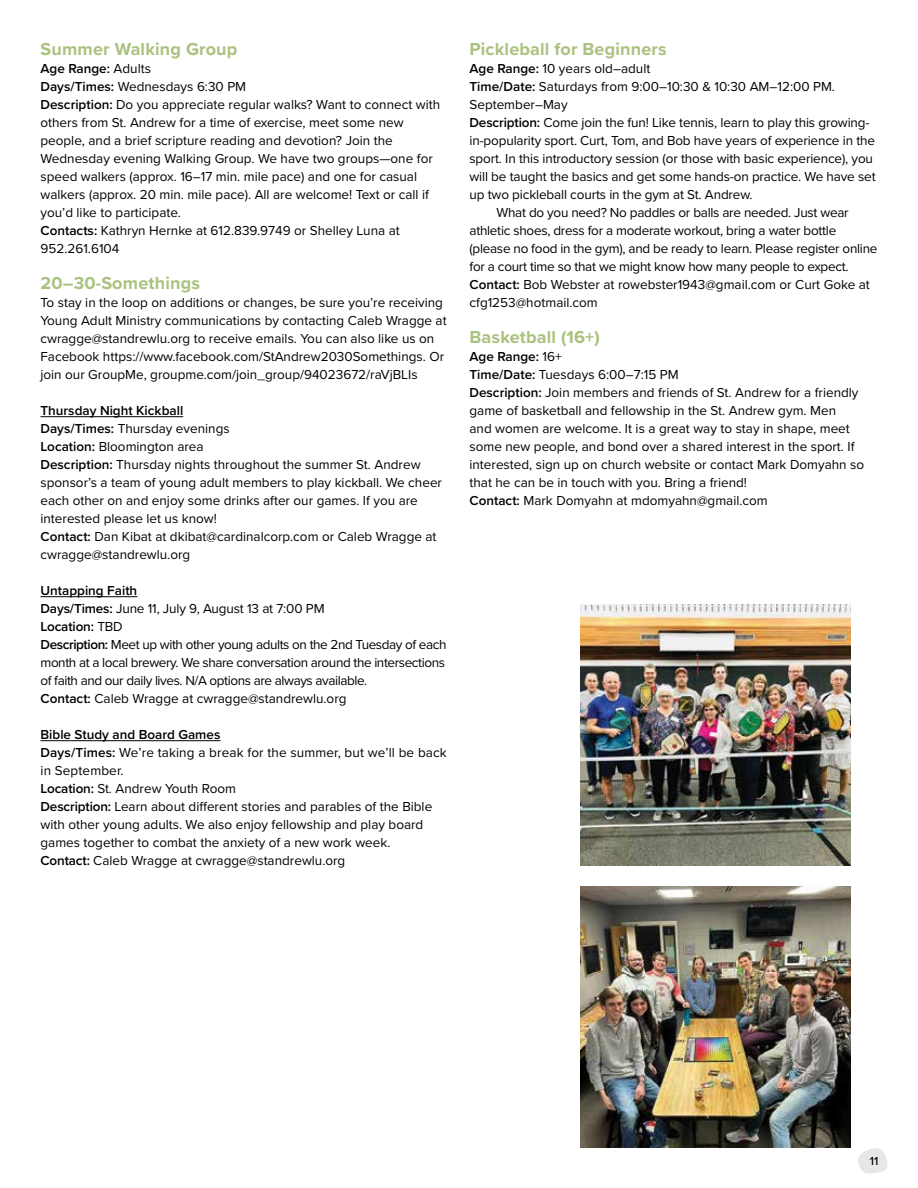
<style>
.page{position:relative;width:918px;height:1188px;background:#fff}
.page>*{position:absolute;margin:0;border:0;box-sizing:border-box;transform-origin:0 0}
.t1{font:700 18px "Proxima Nova";letter-spacing:.01em;color:#aac27f}
.t2{font:13.5px/18px "Proxima Nova";color:#000}
.t3{font:13.5px/18px "Proxima Nova";letter-spacing:-.03em;color:#000}
.t4{font:13.5px "Proxima Nova";letter-spacing:-.02em;color:#000}
.t5{font:500 12px "Proxima Nova";color:#000}
.s1{font-weight:600}
</style>
<div class="page">
<svg style="left:858px;top:1148px;width:29px;height:26px"></svg>
<hr style="left:40px;top:416px;width:143px;height:1px;background:#000">
<hr style="left:40px;top:596px;width:97px;height:1px;background:#000">
<hr style="left:40px;top:740px;width:180px;height:1px;background:#000">
<img style="left:580px;top:604px;width:270px;height:262px">
<img style="left:580px;top:886px;width:270px;height:262px">
<h1 class="t1" style="left:40px;top:35px;width:198px">Summer Walking Group</h1>
<p class="t2" style="left:40px;top:59px;width:401px"><span class="s1">Age Range:</span> Adults<br><span class="s1">Days/Times:</span> Wednesdays 6:30 PM<br><span class="s1">Description:</span> Do you appreciate regular walks? Want to connect with others from St. Andrew for a time of exercise, meet some new people, and a brief scripture reading and devotion? Join the Wednesday evening Walking Group. We have two groups—one for speed walkers (approx. 16–17 min. mile pace) and one for casual walkers (approx. 20 min. mile pace). All are welcome! Text or call if you’d like to participate.<br><span class="s1">Contacts:</span> Kathryn Hernke at 612.839.9749 or Shelley Luna at 952.261.6104</p>
<h1 class="t1" style="left:40px;top:269px;width:161px">20–30-Somethings</h1>
<p class="t2" style="left:40px;top:293px;width:408px">To stay in the loop on additions or changes, be sure you’re receiving Young Adult Ministry communications by contacting Caleb Wragge at cwragge@standrewlu.org to receive emails. You can also like us on Facebook https://www.facebook.com/StAndrew2030Somethings. Or join our GroupMe, groupme.com/join_group/94023672/raVjBLIs</p>
<p class="t2" style="left:40px;top:401px;width:403px"><span class="s1">Thursday Night Kickball<br>Days/Times:</span> Thursday evenings<br><span class="s1">Location:</span> Bloomington area<br><span class="s1">Description:</span> Thursday nights throughout the summer St. Andrew sponsor’s a team of young adult members to play kickball. We cheer each other on and enjoy some drinks after our games. If you are interested please let us know!<br><span class="s1">Contact:</span> Dan Kibat at dkibat@cardinalcorp.com or Caleb Wragge at cwragge@standrewlu.org</p>
<p class="t3" style="left:40px;top:581px;width:408px"><span class="s1">Untapping Faith<br>Days/Times:</span> June 11, July 9, August 13 at 7:00 PM<br><span class="s1">Location:</span> TBD<br><span class="s1">Description:</span> Meet up with other young adults on the 2nd Tuesday of each month at a local brewery. We share conversation around the intersections of faith and our daily lives. N/A options are always available.<br><span class="s1">Contact:</span> Caleb Wragge at cwragge@standrewlu.org</p>
<p class="t2" style="left:40px;top:725px;width:408px"><span class="s1">Bible Study and Board Games<br>Days/Times:</span> We’re taking a break for the summer, but we’ll be back in September.<br><span class="s1">Location:</span> St. Andrew Youth Room<br><span class="s1">Description:</span> Learn about different stories and parables of the Bible with other young adults. We also enjoy fellowship and play board games together to combat the anxiety of a new work week.<br><span class="s1">Contact:</span> Caleb Wragge at cwragge@standrewlu.org</p>
<h1 class="t1" style="left:470px;top:35px;width:199px">Pickleball for Beginners</h1>
<p class="t2" style="left:470px;top:59px;width:182px"><span class="s1">Age Range:</span> 10 years old–adult</p>
<p class="t2" style="left:470px;top:77px;width:367px"><span class="s1">Time/Date:</span> Saturdays from 9:00–10:30 &amp; 10:30 AM–12:00 PM.</p>
<p class="t2" style="left:470px;top:95px;width:100px">September–May</p>
<p class="t2" style="left:470px;top:113px;width:402px"><span class="s1">Description:</span> Come join the fun! Like tennis, learn to play this growing-</p>
<p class="t2" style="left:470px;top:131px;width:407px">in-popularity sport. Curt, Tom, and Bob have years of experience in the</p>
<p class="t2" style="left:470px;top:149px;width:405px">sport. In this introductory session (or those with basic experience), you</p>
<p class="t2" style="left:470px;top:167px;width:408px">will be taught the basics and get some hands-on practice. We have set</p>
<p class="t2" style="left:470px;top:185px;width:285px">up two pickleball courts in the gym at St. Andrew.</p>
<p class="t4" style="left:496px;top:202px;width:354px">What do you need? No paddles or balls are needed. Just wear</p>
<p class="t4" style="left:470px;top:220px;width:368px">athletic shoes, dress for a moderate workout, bring a water bottle</p>
<p class="t4" style="left:470px;top:238px;width:409px">(please no food in the gym), and be ready to learn. Please register online</p>
<p class="t4" style="left:470px;top:256px;width:381px">for a court time so that we might know how many people to expect.</p>
<p class="t2" style="left:470px;top:275px;width:402px"><span class="s1">Contact:</span> Bob Webster at rowebster1943@gmail.com or Curt Goke at</p>
<p class="t2" style="left:470px;top:293px;width:130px">cfg1253@hotmail.com</p>
<h1 class="t1" style="left:470px;top:323px;width:132px">Basketball (16+)</h1>
<p class="t2" style="left:470px;top:347px;width:396px"><span class="s1">Age Range:</span> 16+<br><span class="s1">Time/Date:</span> Tuesdays 6:00–7:15 PM<br><span class="s1">Description:</span> Join members and friends of St. Andrew for a friendly game of basketball and fellowship in the St. Andrew gym. Men<br>and women are welcome. It is a great way to stay in shape, meet some new people, and bond over a shared interest in the sport. If interested, sign up on church website or contact Mark Domyahn so that he can be in touch with you. Bring a friend!<br><span class="s1">Contact:</span> Mark Domyahn at mdomyahn@gmail.com</p>
<p class="t5" style="left:870px;top:1152px;width:10px">11</p>
</div>
